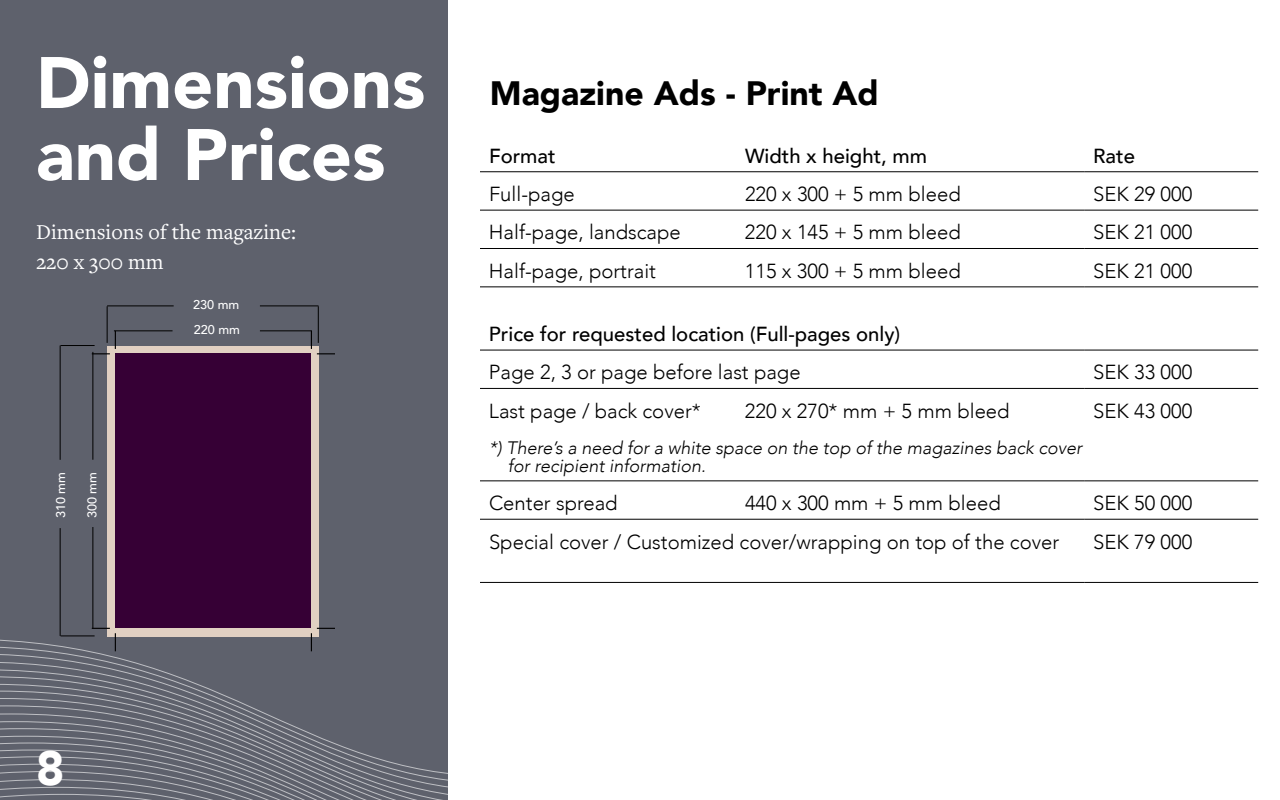
<style>
.page{position:relative;width:1280px;height:800px;background:#fff}
.page>*{position:absolute;margin:0;border:0;box-sizing:border-box;transform-origin:0 0}
.t1{font:900 72px/72px "Avenir";color:#fff}
.t2{font:900 48px "Avenir";color:#fff}
.t3{font:900 33.8px "Avenir";color:#000}
.t4{font:22px/30px "Freight Text Pro";color:#fff}
.t5{font:300 20.3px "Avenir";color:#000}
.t6{font:500 20.3px "Avenir";color:#000}
.t7{font:italic 300 18px/18px "Avenir";color:#000}
.t8{font:500 12.7px "Avenir";color:#fff}
</style>
<div class="page">
<hr style="left:480px;top:171px;width:230px;height:1px;background:#000">
<svg style="left:710px;top:171px;width:26px;height:1px"></svg>
<hr style="left:736px;top:171px;width:348px;height:1px;background:#000">
<hr style="left:1084px;top:171px;width:174px;height:1px;background:#000">
<hr style="left:480px;top:210px;width:230px;height:1px;background:#000">
<svg style="left:710px;top:210px;width:26px;height:1px"></svg>
<hr style="left:736px;top:210px;width:348px;height:1px;background:#000">
<hr style="left:1084px;top:210px;width:174px;height:1px;background:#000">
<hr style="left:480px;top:248px;width:230px;height:1px;background:#000">
<svg style="left:710px;top:248px;width:26px;height:1px"></svg>
<hr style="left:736px;top:248px;width:348px;height:1px;background:#000">
<hr style="left:1084px;top:248px;width:174px;height:1px;background:#000">
<hr style="left:480px;top:287px;width:230px;height:1px;background:#000">
<svg style="left:710px;top:287px;width:26px;height:1px"></svg>
<hr style="left:736px;top:287px;width:348px;height:1px;background:#000">
<hr style="left:1084px;top:287px;width:174px;height:1px;background:#000">
<hr style="left:480px;top:350px;width:230px;height:1px;background:#000">
<svg style="left:710px;top:350px;width:26px;height:1px"></svg>
<hr style="left:736px;top:350px;width:348px;height:1px;background:#000">
<hr style="left:1084px;top:350px;width:174px;height:1px;background:#000">
<hr style="left:480px;top:388px;width:230px;height:1px;background:#000">
<svg style="left:710px;top:388px;width:26px;height:1px"></svg>
<hr style="left:736px;top:388px;width:348px;height:1px;background:#000">
<hr style="left:1084px;top:388px;width:174px;height:1px;background:#000">
<hr style="left:480px;top:481px;width:230px;height:1px;background:#000">
<svg style="left:710px;top:481px;width:26px;height:1px"></svg>
<hr style="left:736px;top:481px;width:348px;height:1px;background:#000">
<hr style="left:1084px;top:481px;width:174px;height:1px;background:#000">
<hr style="left:480px;top:519px;width:230px;height:1px;background:#000">
<svg style="left:710px;top:519px;width:26px;height:1px"></svg>
<hr style="left:736px;top:519px;width:348px;height:1px;background:#000">
<hr style="left:1084px;top:519px;width:174px;height:1px;background:#000">
<hr style="left:480px;top:582px;width:230px;height:1px;background:#000">
<svg style="left:710px;top:582px;width:26px;height:1px"></svg>
<hr style="left:736px;top:582px;width:348px;height:1px;background:#000">
<hr style="left:1084px;top:582px;width:174px;height:1px;background:#000">
<div style="left:0;top:0;width:448px;height:800px;background:#5e616c"></div>
<svg style="left:0;top:599px;width:448px;height:201px"></svg>
<div style="left:108px;top:346px;width:211px;height:291px;background:#e1d0c2"></div>
<div style="left:115px;top:354px;width:196px;height:274px;background:#360035"></div>
<svg style="left:92px;top:628px;width:24px;height:23px"></svg>
<svg style="left:93px;top:331px;width:23px;height:23px"></svg>
<svg style="left:311px;top:628px;width:24px;height:23px"></svg>
<svg style="left:311px;top:331px;width:24px;height:23px"></svg>
<hr style="left:114px;top:330px;width:59px;height:1px;background:#000">
<hr style="left:92px;top:527px;width:1px;height:101px;background:#000">
<hr style="left:107px;top:306px;width:67px;height:1px;background:#000">
<hr style="left:60px;top:528px;width:1px;height:108px;background:#000">
<hr style="left:60px;top:346px;width:1px;height:114px;background:#000">
<hr style="left:260px;top:330px;width:52px;height:1px;background:#000">
<hr style="left:92px;top:352px;width:1px;height:108px;background:#000">
<hr style="left:260px;top:306px;width:59px;height:1px;background:#000">
<hr style="left:107px;top:306px;width:1px;height:37px;background:#000">
<hr style="left:61px;top:636px;width:34px;height:1px;background:#000">
<hr style="left:61px;top:345px;width:34px;height:1px;background:#000">
<hr style="left:318px;top:306px;width:1px;height:37px;background:#000">
<h1 class="t1" style="left:36px;top:53px;width:391px">Dimensions and Prices</h1>
<p class="t4" style="left:36px;top:220px;width:262px">Dimensions of the magazine:<br>220 x 300 mm</p>
<p class="t8" style="left:193px;top:299px;width:48px">230 mm</p>
<p class="t8" style="left:56px;top:518px;width:48px;rotate:-90deg">310 mm</p>
<p class="t8" style="left:87px;top:518px;width:48px;rotate:-90deg">300 mm</p>
<p class="t8" style="left:194px;top:325px;width:48px">220 mm</p>
<h3 class="t3" style="left:490px;top:79px;width:390px">Magazine Ads - Print Ad</h3>
<p class="t6" style="left:489px;top:147px;width:68px">Format</p>
<p class="t6" style="left:745px;top:147px;width:184px">Width x height, mm</p>
<p class="t6" style="left:1093px;top:147px;width:43px">Rate</p>
<p class="t5" style="left:489px;top:186px;width:87px">Full-page</p>
<p class="t5" style="left:745px;top:186px;width:217px">220 x 300 + 5 mm bleed</p>
<p class="t5" style="left:1093px;top:186px;width:101px">SEK 29 000</p>
<p class="t5" style="left:489px;top:224px;width:193px">Half-page, landscape</p>
<p class="t5" style="left:745px;top:224px;width:217px">220 x 145 + 5 mm bleed</p>
<p class="t5" style="left:1093px;top:224px;width:101px">SEK 21 000</p>
<p class="t5" style="left:489px;top:262px;width:169px">Half-page, portrait</p>
<p class="t5" style="left:745px;top:262px;width:217px">115 x 300 + 5 mm bleed</p>
<p class="t5" style="left:1093px;top:262px;width:101px">SEK 21 000</p>
<p class="t6" style="left:489px;top:325px;width:413px">Price for requested location (Full-pages only)</p>
<p class="t5" style="left:489px;top:364px;width:313px">Page 2, 3 or page before last page</p>
<p class="t5" style="left:1093px;top:364px;width:101px">SEK 33 000</p>
<p class="t5" style="left:489px;top:402px;width:213px">Last page / back cover*</p>
<p class="t5" style="left:745px;top:402px;width:266px">220 x 270* mm + 5 mm bleed</p>
<p class="t5" style="left:1093px;top:402px;width:101px">SEK 43 000</p>
<p class="t7" style="left:508px;top:440px;width:576px;text-indent:-19px">*) There’s a need for a white space on the top of the magazines back cover for recipient information.</p>
<p class="t5" style="left:489px;top:495px;width:130px">Center spread</p>
<p class="t5" style="left:745px;top:495px;width:257px">440 x 300 mm + 5 mm bleed</p>
<p class="t5" style="left:1093px;top:495px;width:101px">SEK 50 000</p>
<p class="t5" style="left:489px;top:533px;width:572px">Special cover / Customized cover/wrapping on top of the cover</p>
<p class="t5" style="left:1093px;top:533px;width:101px">SEK 79 000</p>
<h2 class="t2" style="left:36px;top:748px;width:30px">8</h2>
</div>
